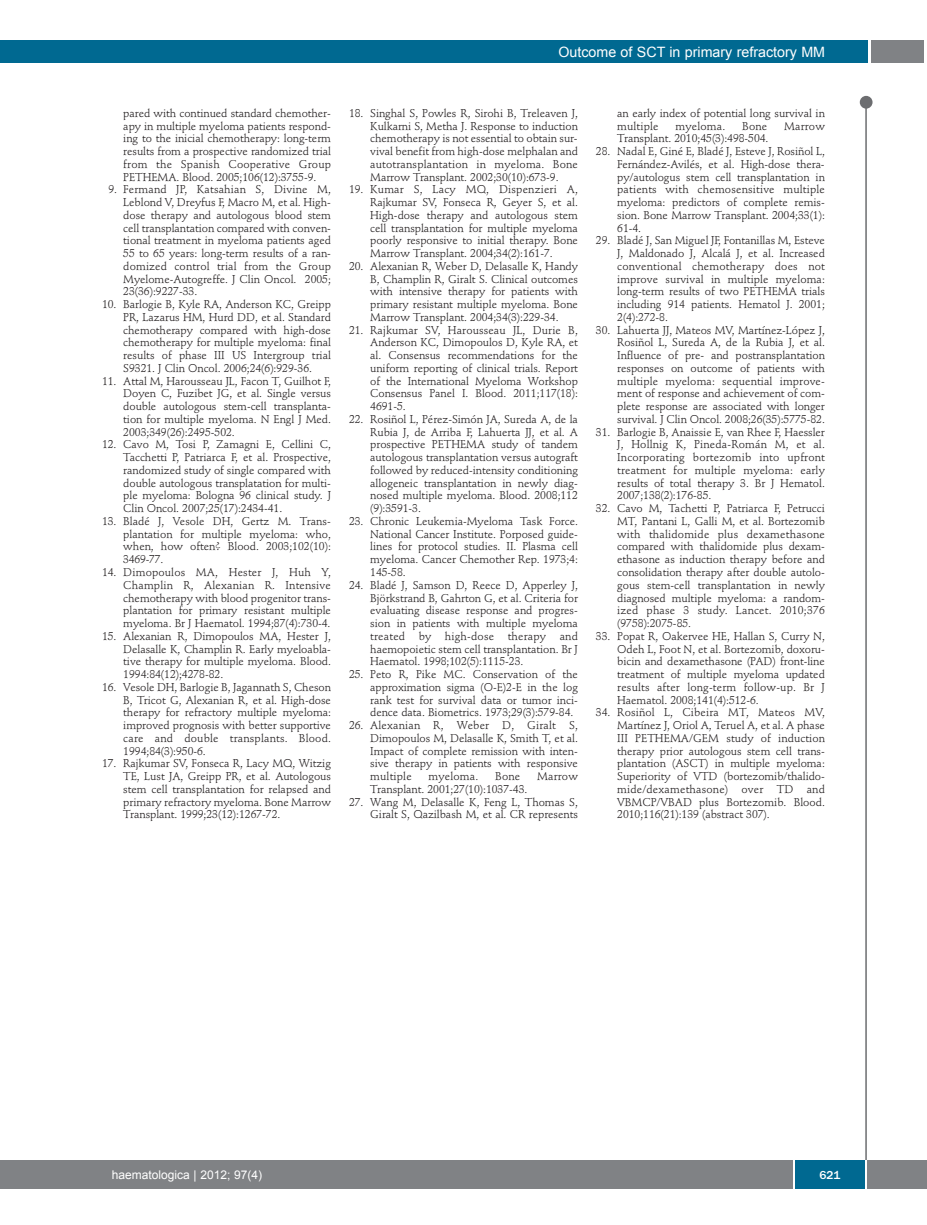
<style>
.page{position:relative;width:927px;height:1225px;background:#fff}
.page>*{position:absolute;margin:0;border:0;box-sizing:border-box;transform-origin:0 0}
.t1{font:14.25px "Arial";color:#fff}
.t2{font:12px "Arial";color:#fff}
.t3{font:500 12px "Franklin Gothic";color:#fff}
.t4{font:11.25px/12.8px "Stempel Schneidler";letter-spacing:-.005em;color:#231f20;text-align:justify}
.t5{font:11.25px "Stempel Schneidler";letter-spacing:.015em;color:#231f20}
</style>
<div class="page">
<div style="left:860px;top:96px;width:12px;height:13px;background:#6c6d70;border-radius:50%"></div>
<hr style="left:865px;top:98px;width:2px;height:1062px;background:#6c6d70">
<div style="left:871px;top:40px;width:52px;height:22px;background:#808285"></div>
<div style="left:18px;top:40px;width:849px;height:22px;background:#006991"></div>
<div style="left:17px;top:1160px;width:910px;height:28px;background:#808285"></div>
<div style="left:795px;top:1160px;width:70px;height:28px;background:#006991"></div>
<hr style="left:793px;top:1160px;width:2px;height:28px;background:#fff">
<hr style="left:865px;top:1160px;width:2px;height:28px;background:#fff">
<div style="left:0;top:40px;width:19px;height:22px;background:#006991"></div>
<div style="left:0;top:1160px;width:18px;height:28px;background:#808285"></div>
<p class="t1" style="left:558px;top:44px;width:268px">Outcome of SCT in primary refractory MM</p>
<p class="t4" style="left:123px;top:108px;width:209px">pared with continued standard chemother&shy;apy in multiple myeloma patients respond&shy;ing to the inicial chemotherapy: long-term results from a prospective randomized trial from the Spanish Cooperative Group PETHEMA. Blood. 2005;106(12):3755-9.</p>
<p class="t4" style="left:123px;top:184px;width:209px;text-indent:-15px">9. Fermand JP, Katsahian S, Divine M, Leblond V, Dreyfus F, Macro M, et al. High&shy;dose therapy and autologous blood stem cell transplantation compared with conven&shy;tional treatment in myeloma patients aged 55 to 65 years: long-term results of a ran&shy;domized control trial from the Group Myelome-Autogreffe. J Clin Oncol. 2005; 23(36):9227-33.</p>
<p class="t4" style="left:123px;top:299px;width:209px;text-indent:-21px">10. Barlogie B, Kyle RA, Anderson KC, Greipp PR, Lazarus HM, Hurd DD, et al. Standard chemotherapy compared with high-dose chemotherapy for multiple myeloma: final results of phase III US Intergroup trial S9321. J Clin Oncol. 2006;24(6):929-36.</p>
<p class="t4" style="left:123px;top:375px;width:209px;text-indent:-21px">11. Attal M, Harousseau JL, Facon T, Guilhot F, Doyen C, Fuzibet JG, et al. Single versus double autologous stem-cell transplanta&shy;tion for multiple myeloma. N Engl J Med.<br>2003;349(26):2495-502.</p>
<p class="t4" style="left:123px;top:439px;width:209px;text-indent:-21px">12. Cavo M, Tosi P, Zamagni E, Cellini C, Tacchetti P, Patriarca F, et al. Prospective, randomized study of single compared with double autologous transplatation for multi&shy;ple myeloma: Bologna 96 clinical study. J Clin Oncol. 2007;25(17):2434-41.</p>
<p class="t4" style="left:123px;top:516px;width:209px;text-indent:-21px">13. Bladé J, Vesole DH, Gertz M. Trans&shy;plantation for multiple myeloma: who, when, how often? Blood. 2003;102(10):<br>3469-77.</p>
<p class="t4" style="left:123px;top:567px;width:209px;text-indent:-21px">14. Dimopoulos MA, Hester J, Huh Y, Champlin R, Alexanian R. Intensive chemotherapy with blood progenitor trans&shy;plantation for primary resistant multiple myeloma. Br J Haematol. 1994;87(4):730-4.</p>
<p class="t4" style="left:123px;top:630px;width:209px;text-indent:-21px">15. Alexanian R, Dimopoulos MA, Hester J, Delasalle K, Champlin R. Early myeloabla&shy;tive therapy for multiple myeloma. Blood.<br>1994:84(12);4278-82.</p>
<p class="t4" style="left:123px;top:681px;width:209px;text-indent:-21px">16. Vesole DH, Barlogie B, Jagannath S, Cheson B, Tricot G, Alexanian R, et al. High-dose therapy for refractory multiple myeloma: improved prognosis with better supportive care and double transplants. Blood.<br>1994;84(3):950-6.</p>
<p class="t4" style="left:123px;top:758px;width:209px;text-indent:-21px">17. Rajkumar SV, Fonseca R, Lacy MQ, Witzig TE, Lust JA, Greipp PR, et al. Autologous stem cell transplantation for relapsed and primary refractory myeloma. Bone Marrow Transplant. 1999;23(12):1267-72.</p>
<p class="t4" style="left:370px;top:108px;width:209px;text-indent:-21px">18. Singhal S, Powles R, Sirohi B, Treleaven J, Kulkarni S, Metha J. Response to induction chemotherapy is not essential to obtain sur&shy;vival benefit from high-dose melphalan and autotransplantation in myeloma. Bone Marrow Transplant. 2002;30(10):673-9.</p>
<p class="t4" style="left:370px;top:184px;width:209px;text-indent:-21px">19. Kumar S, Lacy MQ, Dispenzieri A, Rajkumar SV, Fonseca R, Geyer S, et al.<br>High-dose therapy and autologous stem cell transplantation for multiple myeloma poorly responsive to initial therapy. Bone Marrow Transplant. 2004;34(2):161-7.</p>
<p class="t4" style="left:370px;top:261px;width:209px;text-indent:-21px">20. Alexanian R, Weber D, Delasalle K, Handy B, Champlin R, Giralt S. Clinical outcomes with intensive therapy for patients with primary resistant multiple myeloma. Bone Marrow Transplant. 2004;34(3):229-34.</p>
<p class="t4" style="left:370px;top:324px;width:209px;text-indent:-21px">21. Rajkumar SV, Harousseau JL, Durie B, Anderson KC, Dimopoulos D, Kyle RA, et al. Consensus recommendations for the uniform reporting of clinical trials. Report of the International Myeloma Workshop Consensus Panel I. Blood. 2011;117(18):<br>4691-5.</p>
<p class="t4" style="left:370px;top:414px;width:209px;text-indent:-21px">22. Rosiñol L, Pérez-Simón JA, Sureda A, de la Rubia J, de Arriba F, Lahuerta JJ, et al. A prospective PETHEMA study of tandem autologous transplantation versus autograft followed by reduced-intensity conditioning allogeneic transplantation in newly diag&shy;nosed multiple myeloma. Blood. 2008;112 (9):3591-3.</p>
<p class="t4" style="left:370px;top:516px;width:209px;text-indent:-21px">23. Chronic Leukemia-Myeloma Task Force.<br>National Cancer Institute. Porposed guide&shy;lines for protocol studies. II. Plasma cell myeloma. Cancer Chemother Rep. 1973;4:<br>145-58.</p>
<p class="t4" style="left:370px;top:579px;width:209px;text-indent:-21px">24. Bladé J, Samson D, Reece D, Apperley J, Björkstrand B, Gahrton G, et al. Criteria for evaluating disease response and progres&shy;sion in patients with multiple myeloma treated by high-dose therapy and haemopoietic stem cell transplantation. Br J Haematol. 1998;102(5):1115-23.</p>
<p class="t4" style="left:370px;top:669px;width:209px;text-indent:-21px">25. Peto R, Pike MC. Conservation of the approximation sigma (O-E)2-E in the log rank test for survival data or tumor inci&shy;dence data. Biometrics. 1973;29(3):579-84.</p>
<p class="t4" style="left:370px;top:720px;width:209px;text-indent:-21px">26. Alexanian R, Weber D, Giralt S, Dimopoulos M, Delasalle K, Smith T, et al.<br>Impact of complete remission with inten&shy;sive therapy in patients with responsive multiple</p>
<p class="t5" style="left:429px;top:771px;width:51px">myeloma.</p>
<p class="t4" style="left:495px;top:771px;width:27px">Bone</p>
<p class="t4" style="left:537px;top:771px;width:42px">Marrow</p>
<p class="t4" style="left:370px;top:783px;width:159px">Transplant. 2001;27(10):1037-43.</p>
<p class="t4" style="left:349px;top:796px;width:230px;text-align:right">27. Wang M, Delasalle K, Feng L, Thomas S,<br>Giralt S, Qazilbash M, et al. CR represents</p>
<p class="t4" style="left:617px;top:108px;width:209px">an early index of potential long survival in multiple</p>
<p class="t5" style="left:675px;top:121px;width:51px">myeloma.</p>
<p class="t4" style="left:742px;top:120px;width:27px">Bone</p>
<p class="t4" style="left:784px;top:120px;width:42px">Marrow</p>
<p class="t4" style="left:617px;top:133px;width:153px">Transplant. 2010;45(3):498-504.</p>
<p class="t4" style="left:617px;top:146px;width:209px;text-indent:-21px">28. Nadal E, Giné E, Bladé J, Esteve J, Rosiñol L, Fernández-Avilés, et al. High-dose thera&shy;py/autologus stem cell transplantation in patients with chemosensitive multiple myeloma: predictors of complete remis&shy;sion. Bone Marrow Transplant. 2004;33(1):<br>61-4.</p>
<p class="t4" style="left:617px;top:235px;width:209px;text-indent:-21px">29. Bladé J, San Miguel JF, Fontanillas M, Esteve J, Maldonado J, Alcalá J, et al. Increased conventional chemotherapy does not improve survival in multiple myeloma: long-term results of two PETHEMA trials including 914 patients. Hematol J. 2001; 2(4):272-8.</p>
<p class="t4" style="left:617px;top:324px;width:209px;text-indent:-21px">30. Lahuerta JJ, Mateos MV, Martínez-López J, Rosiñol L, Sureda A, de la Rubia J, et al.<br>Influence of pre- and postransplantation responses on outcome of patients with multiple myeloma: sequential improve&shy;ment of response and achievement of com&shy;plete response are associated with longer survival. J Clin Oncol. 2008;26(35):5775-82.</p>
<p class="t4" style="left:617px;top:426px;width:209px;text-indent:-21px">31. Barlogie B, Anaissie E, van Rhee F, Haessler J, Hollnig K, Pineda-Román M, et al.<br>Incorporating bortezomib into upfront treatment for multiple myeloma: early results of total therapy 3. Br J Hematol.<br>2007;138(2):176-85.</p>
<p class="t4" style="left:617px;top:503px;width:209px;text-indent:-21px">32. Cavo M, Tachetti P, Patriarca F, Petrucci MT, Pantani L, Galli M, et al. Bortezomib with thalidomide plus dexamethasone compared with thalidomide plus dexam&shy;ethasone as induction therapy before and consolidation therapy after double autolo&shy;gous stem-cell transplantation in newly diagnosed multiple myeloma: a random&shy;ized phase 3 study. Lancet. 2010;376 (9758):2075-85.</p>
<p class="t4" style="left:617px;top:630px;width:209px;text-indent:-21px">33. Popat R, Oakervee HE, Hallan S, Curry N, Odeh L, Foot N, et al. Bortezomib, doxoru&shy;bicin and dexamethasone (PAD) front-line treatment of multiple myeloma updated results after long-term follow-up. Br J Haematol. 2008;141(4):512-6.</p>
<p class="t4" style="left:617px;top:707px;width:209px;text-indent:-21px">34. Rosiñol L, Cibeira MT, Mateos MV, Martínez J, Oriol A, Teruel A, et al. A phase III PETHEMA/GEM study of induction therapy prior autologous stem cell trans&shy;plantation (ASCT) in multiple myeloma:<br>Superiority of VTD (bortezomib/thalido&shy;mide/dexamethasone) over TD and VBMCP/VBAD plus Bortezomib. Blood.<br>2010;116(21):139 (abstract 307).</p>
<p class="t2" style="left:112px;top:1168px;width:152px">haematologica | 2012; 97(4)</p>
<p class="t3" style="left:819px;top:1171px;width:23px">621</p>
</div>
